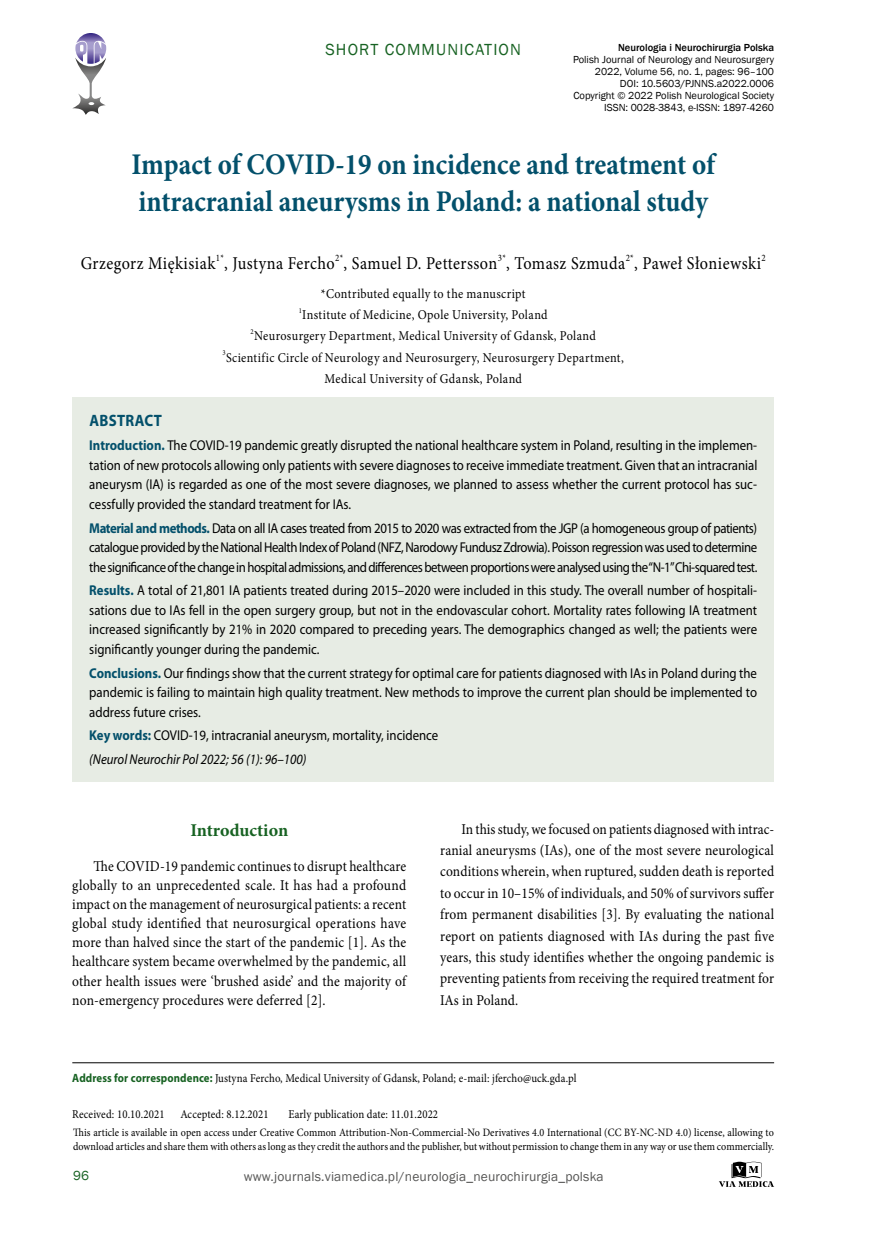
<style>
.page{position:relative;width:872px;height:1234px;background:#fff}
.page>*{position:absolute;margin:0;border:0;box-sizing:border-box;transform-origin:0 0}
.t1{font:700 30px/36.6px "Minion Pro";color:#03506b;scale:.9 1}
.t2{font:18px "Minion Pro";letter-spacing:.025em;color:#000;scale:.9 1}
.t3{font:700 18px "Minion Pro";letter-spacing:-.005em;color:#176222}
.t4{font:16.5px "Franklin Gothic";letter-spacing:.07em;color:#176222}
.t5{font:700 16.5px "Myriad Pro";letter-spacing:.02em;color:#03506b;scale:.9 1}
.t6{font:15px/21.3px "Minion Pro";letter-spacing:.005em;color:#000;text-align:justify;scale:.9 1}
.t7{font:14.25px/19.5px "Myriad Pro";color:#000;text-align:justify;scale:.9 1}
.t8{font:13.5px/21px "Minion Pro";letter-spacing:.025em;color:#000;text-align:center;scale:.9 1}
.t9{font:13.5px "Franklin Gothic";letter-spacing:.01em;color:#575756}
.t10{font:13.5px "Franklin Gothic";color:#176222}
.t11{font:12px "Minion Pro";letter-spacing:.01em;color:#000;scale:.9 1}
.t12{font:11.25px/13.8px "Minion Pro";letter-spacing:.005em;color:#000;scale:.9 1}
.t13{font:10.5px/12px "Franklin Gothic";color:#000;text-align:right}
.t14{font:500 10.5px "Franklin Gothic";color:#000}
.t15{font:9.9px "Minion Pro";color:#000;scale:.9 1}
.s1{font-weight:700;color:#03506b}
.s2{font-style:italic}
.s3{font-family:"Myriad Pro";font-weight:700;color:#176222}
</style>
<div class="page">
<svg style="left:719px;top:1161px;width:55px;height:25px"></svg>
<svg style="left:72px;top:33px;width:34px;height:82px"></svg>
<hr style="left:72px;top:1062px;width:702px;height:1px;background:#000">
<div style="left:72px;top:397px;width:702px;height:384px;background:#e7ece4"></div>
<p class="t4" style="left:325px;top:39px;width:197px">SHORT COMMUNICATION</p>
<p class="t14" style="left:618px;top:41px;width:157px">Neurologia i Neurochirurgia Polska</p>
<p class="t13" style="left:573px;top:54px;width:203px">Polish Journal of Neurology and Neurosurgery 2022, Volume 56, no. 1, pages: 96–100<br>DOI: 10.5603/PJNNS.a2022.0006<br>Copyright © 2022 Polish Neurological Society ISSN: 0028-3843, e-ISSN: 1897-4260</p>
<h1 class="t1" style="left:131px;top:146px;width:650px">Impact of COVID-19 on incidence and treatment of intracranial aneurysms in Poland: a national study</h1>
<p class="t2" style="left:81px;top:251px;width:151px">Grzegorz Miękisiak</p>
<p class="t15" style="left:216px;top:251px;width:11px">1*</p>
<p class="t2" style="left:224px;top:251px;width:124px">, Justyna Fercho</p>
<p class="t15" style="left:335px;top:251px;width:11px">2*</p>
<p class="t2" style="left:344px;top:251px;width:172px">, Samuel D. Pettersson</p>
<p class="t15" style="left:498px;top:251px;width:11px">3*</p>
<p class="t2" style="left:506px;top:251px;width:134px">, Tomasz Szmuda</p>
<p class="t15" style="left:625px;top:251px;width:11px">2*</p>
<p class="t2" style="left:634px;top:251px;width:142px">, Paweł Słoniewski</p>
<p class="t15" style="left:761px;top:251px;width:6px">2</p>
<p class="t8" style="left:223px;top:283px;width:447px">*Contributed equally to the manuscript<br><sup>1</sup>Institute of Medicine, Opole University, Poland<br><sup>2</sup>Neurosurgery Department, Medical University of Gdansk, Poland<br><sup>3</sup>Scientific Circle of Neurology and Neurosurgery, Neurosurgery Department, Medical University of Gdansk, Poland</p>
<p class="t5" style="left:89px;top:411px;width:82px">ABSTRACT</p>
<p class="t7" style="left:89px;top:436px;width:744px"><span class="s1">Introduction.</span> The COVID-19 pandemic greatly disrupted the national healthcare system in Poland, resulting in the implemen&shy;tation of new protocols allowing only patients with severe diagnoses to receive immediate treatment. Given that an intracranial aneurysm (IA) is regarded as one of the most severe diagnoses, we planned to assess whether the current protocol has suc&shy;cessfully provided the standard treatment for IAs.</p>
<p class="t7" style="left:89px;top:518px;width:744px"><span class="s1">Material and methods.</span> Data on all IA cases treated from 2015 to 2020 was extracted from the JGP (a homogeneous group of patients) catalogue provided by the National Health Index of Poland (NFZ, Narodowy Fundusz Zdrowia). Poisson regression was used to determine the significance of the change in hospital admissions, and differences between proportions were analysed using the “N-1” Chi-squared test.</p>
<p class="t7" style="left:89px;top:581px;width:743px"><span class="s1">Results.</span> A total of 21,801 IA patients treated during 2015–2020 were included in this study. The overall number of hospitali&shy;sations due to IAs fell in the open surgery group, but not in the endovascular cohort. Mortality rates following IA treatment increased significantly by 21% in 2020 compared to preceding years. The demographics changed as well; the patients were significantly younger during the pandemic.</p>
<p class="t7" style="left:89px;top:663px;width:743px"><span class="s1">Conclusions.</span> Our findings show that the current strategy for optimal care for patients diagnosed with IAs in Poland during the pandemic is failing to maintain high quality treatment. New methods to improve the current plan should be implemented to address future crises.</p>
<p class="t7" style="left:89px;top:724px;width:389px;line-height:23.7px"><span class="s1">Key words:</span> COVID-19, intracranial aneurysm, mortality, incidence <span class="s2">(Neurol Neurochir Pol 2022; 56 (1): 96–100)</span></p>
<p class="t3" style="left:190px;top:817px;width:99px">Introduction</p>
<p class="t6" style="left:72px;top:856px;width:372px;line-height:19px;text-indent:21px">The COVID-19 pandemic continues to disrupt healthcare globally to an unprecedented scale. It has had a profound impact on the management of neurosurgical patients: a recent global study identified that neurosurgical operations have more than halved since the start of the pandemic [1]. As the healthcare system became overwhelmed by the pandemic, all other health issues were ‘brushed aside’ and the majority of non-emergency procedures were deferred [2].</p>
<p class="t6" style="left:440px;top:818px;width:372px;text-indent:21px">In this study, we focused on patients diagnosed with intrac&shy;ranial aneurysms (IAs), one of the most severe neurological conditions wherein, when ruptured, sudden death is reported to occur in 10–15% of individuals, and 50% of survivors suffer from permanent disabilities [3]. By evaluating the national report on patients diagnosed with IAs during the past five years, this study identifies whether the ongoing pandemic is preventing patients from receiving the required treatment for IAs in Poland.</p>
<p class="t11" style="left:72px;top:1069px;width:562px"><span class="s3">Address for correspondence:</span> Justyna Fercho, Medical University of Gdansk, Poland; e-mail: jfercho@uck.gda.pl</p>
<p class="t11" style="left:72px;top:1105px;width:104px">Received: 10.10.2021</p>
<p class="t11" style="left:180px;top:1105px;width:100px">Accepted: 8.12.2021</p>
<p class="t11" style="left:288px;top:1105px;width:168px">Early publication date: 11.01.2022</p>
<p class="t12" style="left:73px;top:1125px;width:780px">This article is available in open access under Creative Common Attribution-Non-Commercial-No Derivatives 4.0 International (CC BY-NC-ND 4.0) license, allowing to download articles and share them with others as long as they credit the authors and the publisher, but without permission to change them in any way or use them commercially.</p>
<p class="t10" style="left:73px;top:1166px;width:17px">96</p>
<p class="t9" style="left:244px;top:1167px;width:361px">www.journals.viamedica.pl/neurologia_neurochirurgia_polska</p>
</div>
